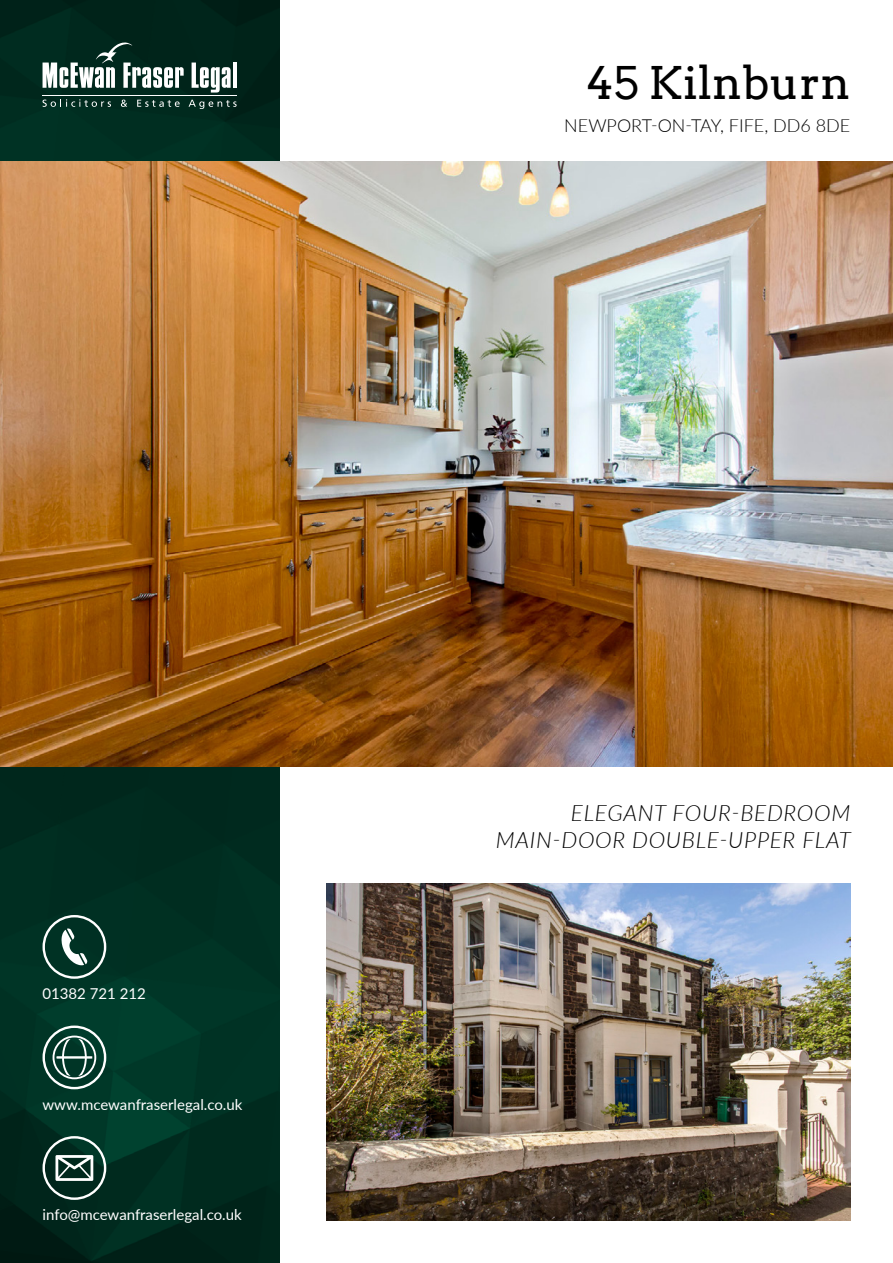
<style>
.page{position:relative;width:893px;height:1263px;background:#fff}
.page>*{position:absolute;margin:0;border:0;box-sizing:border-box;transform-origin:0 0}
.t1{font:45px "Arvo";color:#000}
.t2{font:italic 300 22.5px/27px "Lato";letter-spacing:.03em;color:#000;text-align:right}
.t3{font:300 18px "Lato";color:#000}
.t4{font:15px "Lato";color:#fff}
</style>
<div class="page">
<img style="left:0;top:0;width:279px;height:1263px">
<img style="left:0;top:162px;width:893px;height:605px">
<svg style="left:43px;top:43px;width:141px;height:45px"></svg>
<svg style="left:192px;top:63px;width:39px;height:30px"></svg>
<hr style="left:233px;top:63px;width:4px;height:25px;background:#fff">
<hr style="left:43px;top:95px;width:194px;height:1px;background:#fff">
<svg style="left:43px;top:99px;width:68px;height:8px"></svg>
<svg style="left:121px;top:100px;width:6px;height:7px"></svg>
<svg style="left:137px;top:100px;width:43px;height:7px"></svg>
<svg style="left:189px;top:100px;width:48px;height:9px"></svg>
<img style="left:326px;top:883px;width:524px;height:337px">
<svg style="left:43px;top:915px;width:63px;height:64px;background:#335a4f"></svg>
<svg style="left:43px;top:1025px;width:63px;height:64px;background:#3a6559"></svg>
<svg style="left:43px;top:1136px;width:63px;height:64px;background:#3a5b52"></svg>
<h1 class="t1" style="left:586px;top:55px;width:266px">45 Kilnburn</h1>
<p class="t3" style="left:564px;top:113px;width:288px">NEWPORT-ON-TAY, FIFE, DD6 8DE</p>
<p class="t4" style="left:43px;top:983px;width:105px">01382 721 212</p>
<p class="t4" style="left:43px;top:1094px;width:201px">www.mcewanfraserlegal.co.uk</p>
<p class="t4" style="left:43px;top:1204px;width:201px">info@mcewanfraserlegal.co.uk</p>
<h2 class="t2" style="left:496px;top:798px;width:356px">ELEGANT FOUR-BEDROOM<br>MAIN-DOOR DOUBLE-UPPER FLAT</h2>
</div>
